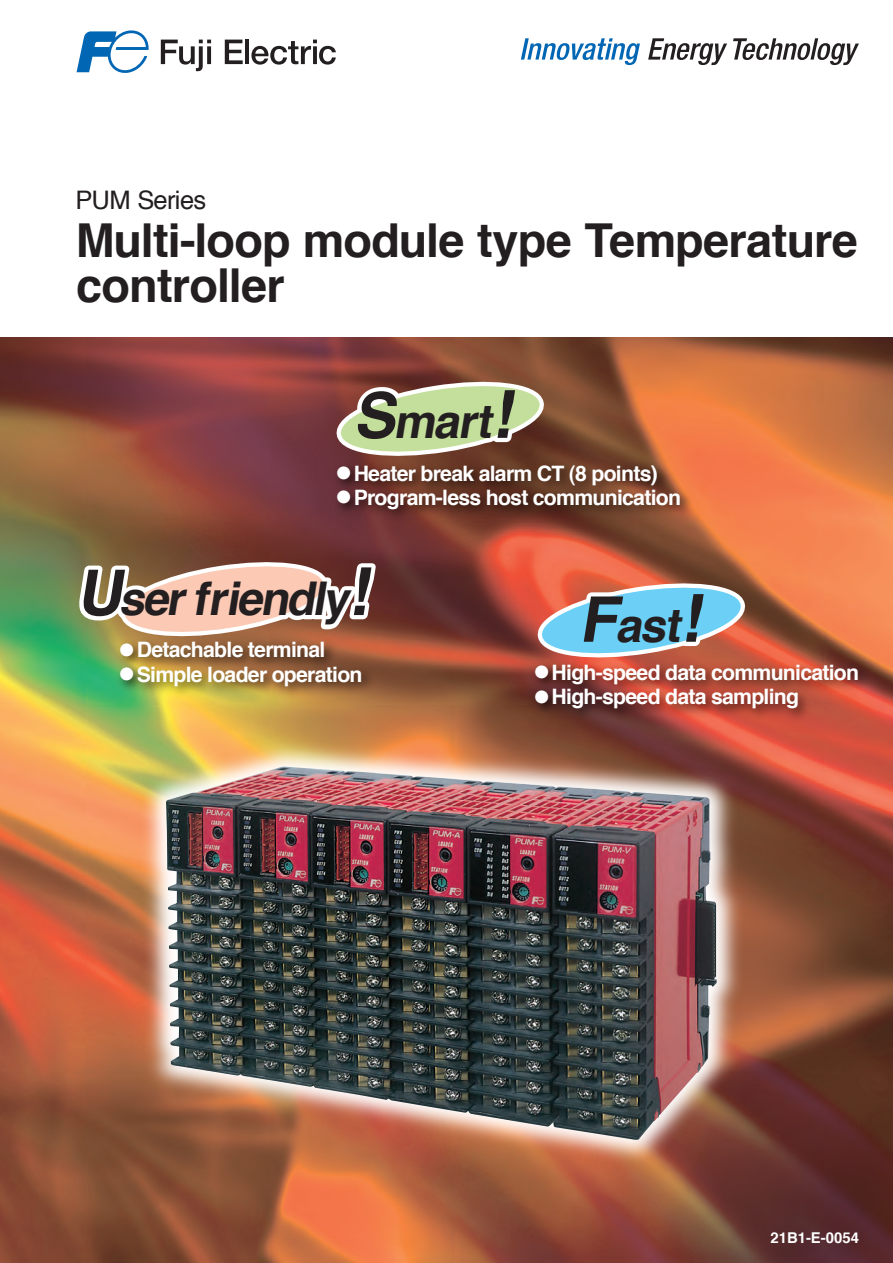
<style>
.page{position:relative;width:893px;height:1263px;background:#fff}
.page>*{position:absolute;margin:0;border:0;box-sizing:border-box;transform-origin:0 0}
.t1{font:700 46.8px/44.7px "Helvetica";letter-spacing:-.02em;color:#231f20}
.t2{font:italic 700 46.5px "Helvetica";color:#231f20}
.t3{font:25.5px "Helvetica";letter-spacing:-.03em;color:#231f20}
.t4{font:700 21.3px "Helvetica";letter-spacing:-.035em;color:#fff}
.t5{font:700 14.85px "Helvetica";color:#fff}
.s1{font-size:63px}
.s2{font-size:66.45px}
.s3{font-family:"Shin Go Pro";font-weight:500}
</style>
<div class="page">
<img style="left:0;top:337px;width:893px;height:926px">
<img style="left:101px;top:702px;width:681px;height:503px">
<img style="left:166px;top:767px;width:551px;height:373px">
<img style="left:325px;top:453px;width:373px;height:80px">
<img style="left:523px;top:653px;width:353px;height:79px">
<img style="left:108px;top:646px;width:271px;height:64px">
<svg style="left:328px;top:372px;width:221px;height:94px"></svg>
<svg style="left:71px;top:552px;width:310px;height:94px"></svg>
<svg style="left:529px;top:573px;width:221px;height:94px"></svg>
<svg style="left:648px;top:38px;width:79px;height:27px"></svg>
<svg style="left:733px;top:38px;width:126px;height:27px"></svg>
<svg style="left:521px;top:38px;width:119px;height:27px"></svg>
<svg style="left:161px;top:40px;width:50px;height:31px"></svg>
<svg style="left:207px;top:46px;width:4px;height:18px"></svg>
<svg style="left:225px;top:40px;width:18px;height:24px"></svg>
<hr style="left:245px;top:40px;width:4px;height:24px;background:#231f20">
<svg style="left:251px;top:40px;width:85px;height:25px"></svg>
<svg style="left:77px;top:30px;width:72px;height:43px"></svg>
<p class="t3" style="left:75px;top:180px;width:132px">PUM Series</p>
<h1 class="t1" style="left:76px;top:219px;width:783px">Multi-loop module type Temperature controller</h1>
<h2 class="t2" style="left:353px;top:384px;width:178px"><span class="s1">S</span>mart<span class="s2">!</span></h2>
<p class="t4" style="left:333px;top:456px;width:326px"><span class="s3">●</span>Heater break alarm CT (8 points)</p>
<p class="t4" style="left:333px;top:480px;width:349px"><span class="s3">●</span>Program-less host communication</p>
<h2 class="t2" style="left:77px;top:561px;width:311px"><span class="s1">U</span>serfriendly<span class="s2">!</span></h2>
<p class="t4" style="left:116px;top:633px;width:211px"><span class="s3">●</span>Detachable terminal</p>
<p class="t4" style="left:116px;top:657px;width:248px"><span class="s3">●</span>Simple loader operation</p>
<h2 class="t2" style="left:579px;top:588px;width:141px"><span class="s1">F</span>ast<span class="s2">!</span></h2>
<p class="t4" style="left:531px;top:655px;width:330px"><span class="s3">●</span>High-speed data communication</p>
<p class="t4" style="left:531px;top:680px;width:270px"><span class="s3">●</span>High-speed data sampling</p>
<p class="t5" style="left:770px;top:1225px;width:90px">21B1-E-0054</p>
</div>
